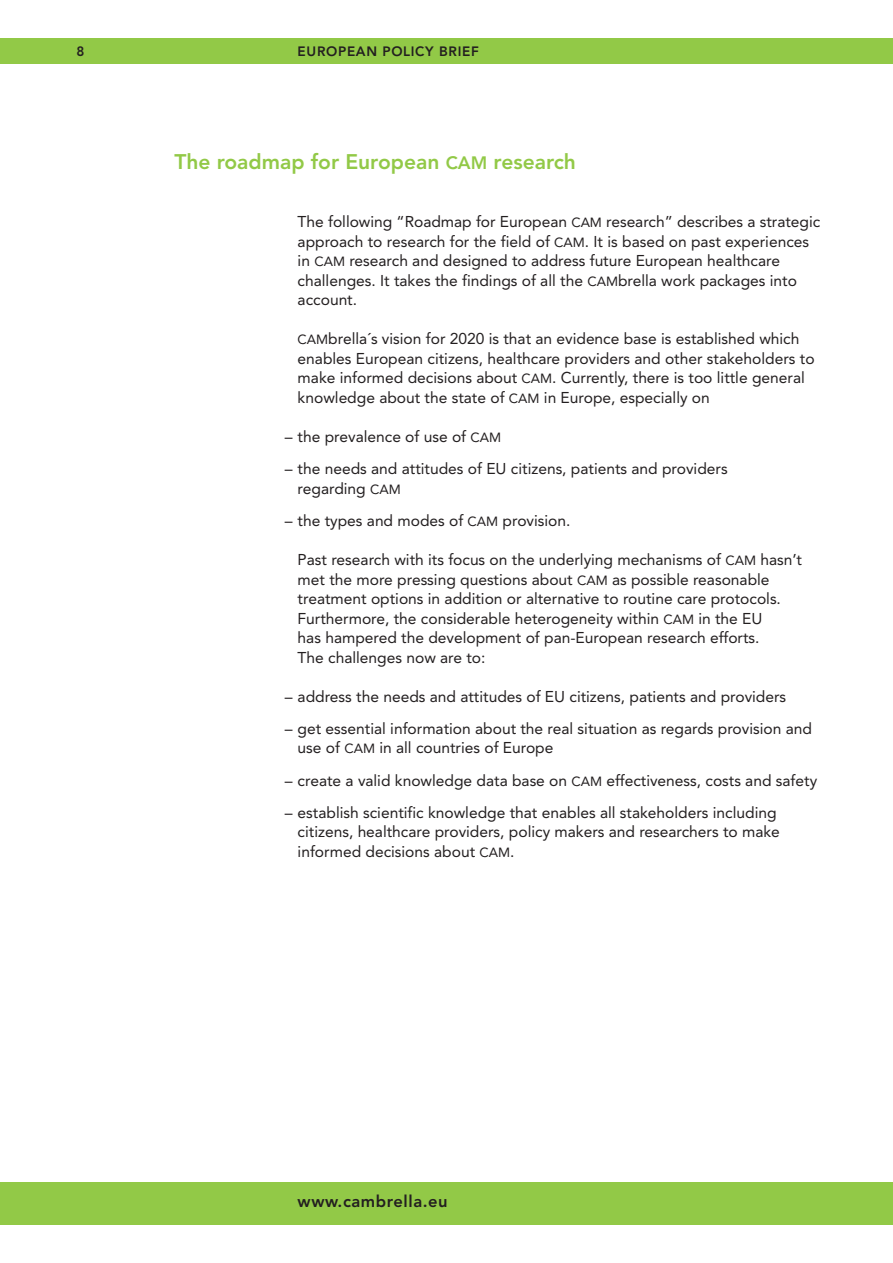
<style>
.page{position:relative;width:893px;height:1263px;background:#fff}
.page>*{position:absolute;margin:0;border:0;box-sizing:border-box;transform-origin:0 0}
.t1{font:800 21px "Avenir";color:#92c947}
.t2{font:800 16.5px "Avenir";letter-spacing:.035em;color:#231f20}
.t3{font:15.6px/19.5px "Avenir";color:#231f20}
.t4{font:800 13.5px "Avenir";letter-spacing:.05em;color:#231f20}
.s1{font-size:17.85px}
.s2{font-size:13.2px}
</style>
<div class="page">
<div style="left:0;top:38px;width:893px;height:26px;background:#92c947"></div>
<div style="left:0;top:1182px;width:893px;height:43px;background:#92c947"></div>
<p class="t4" style="left:77px;top:46px;width:9px">8</p>
<p class="t4" style="left:298px;top:46px;width:183px">EUROPEAN POLICY BRIEF</p>
<h1 class="t1" style="left:174px;top:153px;width:403px">The roadmap for European <span class="s1">CAM</span> research</h1>
<p class="t3" style="left:298px;top:214px;width:524px">The following “Roadmap for European <span class="s2">CAM</span> research” describes a strategic approach to research for the field of <span class="s2">CAM</span>. It is based on past experiences in <span class="s2">CAM</span> research and designed to address future European healthcare challenges. It takes the findings of all the <span class="s2">CAM</span>brella work packages into account.</p>
<p class="t3" style="left:298px;top:331px;width:518px"><span class="s2">CAM</span>brella´s vision for 2020 is that an evidence base is established which enables European citizens, healthcare providers and other stakeholders to make informed decisions about <span class="s2">CAM</span>. Currently, there is too little general knowledge about the state of <span class="s2">CAM</span> in Europe, especially on</p>
<p class="t3" style="left:285px;top:428px;width:218px">– the prevalence of use of <span class="s2">CAM</span></p>
<p class="t3" style="left:298px;top:460px;width:431px;text-indent:-13px">– the needs and attitudes of EU citizens, patients and providers regarding <span class="s2">CAM</span></p>
<p class="t3" style="left:285px;top:512px;width:287px">– the types and modes of <span class="s2">CAM</span> provision.</p>
<p class="t3" style="left:298px;top:551px;width:506px">Past research with its focus on the underlying mechanisms of <span class="s2">CAM</span> hasn’t met the more pressing questions about <span class="s2">CAM</span> as possible reasonable treatment options in addition or alternative to routine care protocols.<br>Furthermore, the considerable heterogeneity within <span class="s2">CAM</span> in the EU<br>has hampered the development of pan-European research efforts.<br>The challenges now are to:</p>
<p class="t3" style="left:285px;top:688px;width:503px">– address the needs and attitudes of EU citizens, patients and providers</p>
<p class="t3" style="left:298px;top:720px;width:516px;text-indent:-13px">– get essential information about the real situation as regards provision and use of <span class="s2">CAM</span> in all countries of Europe</p>
<p class="t3" style="left:285px;top:772px;width:534px">– create a valid knowledge data base on <span class="s2">CAM</span> effectiveness, costs and safety</p>
<p class="t3" style="left:298px;top:804px;width:484px;text-indent:-13px">– establish scientific knowledge that enables all stakeholders including citizens, healthcare providers, policy makers and researchers to make informed decisions about <span class="s2">CAM</span>.</p>
<p class="t2" style="left:298px;top:1195px;width:152px">www.cambrella.eu</p>
</div>
